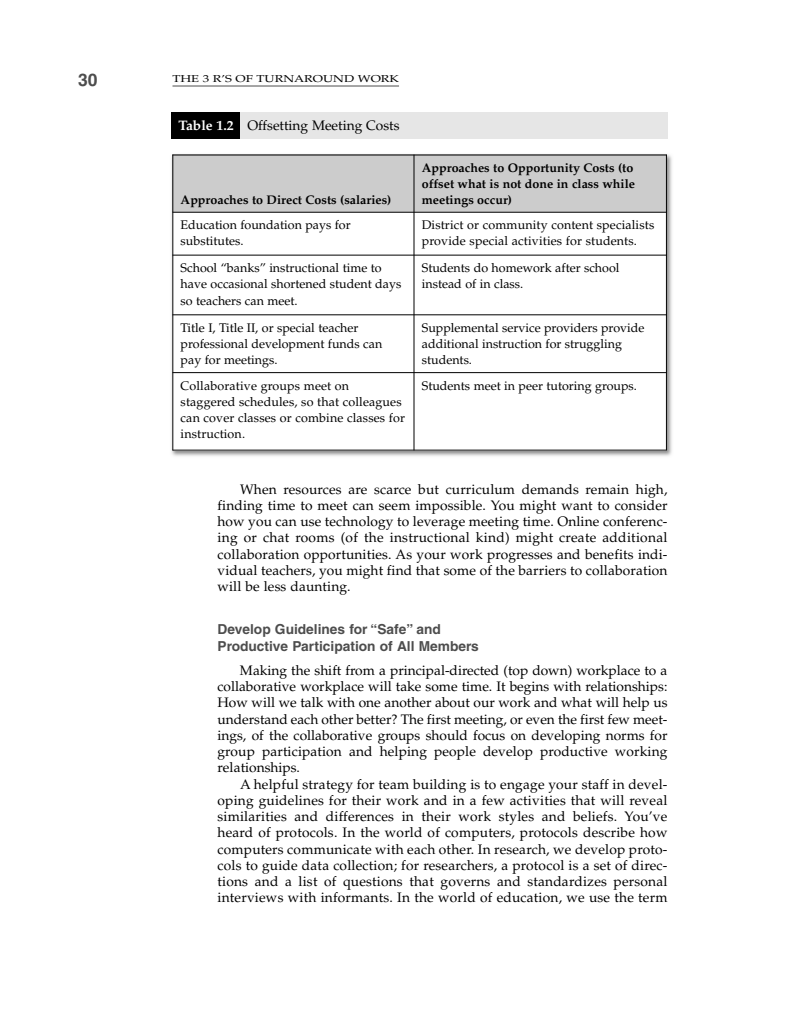
<style>
.page{position:relative;width:810px;height:1035px;background:#fff}
.page>*{position:absolute;margin:0;border:0;box-sizing:border-box;transform-origin:0 0}
.t1{font:700 17.5px "Helvetica";color:#4d4d4d}
.t2{font:13.75px/16.2px "Palatino";letter-spacing:.01em;color:#000;text-align:justify}
.t3{font:700 13.75px/17.5px "Helvetica";color:#4d4d4d}
.t4{font:12.5px/16.2px "Palatino";color:#000}
.t5{font:700 12.5px/16.2px "Palatino";color:#000}
.t6{font:10px "Palatino";color:#000;scale:1.3 1}
.s1{font-weight:700;color:#fff}
</style>
<div class="page">
<hr style="left:172px;top:86px;width:227px;height:1px;background:#4d4d4d">
<div style="left:240px;top:112px;width:428px;height:27px;background:#e6e6e6"></div>
<div style="left:171px;top:112px;width:69px;height:27px;background:#000"></div>
<img style="left:171px;top:154px;width:501px;height:302px">
<div style="left:172px;top:155px;width:242px;height:57px;background:#ccc"></div>
<div style="left:414px;top:155px;width:253px;height:57px;background:#ccc"></div>
<div style="left:172px;top:212px;width:242px;height:43px;background:#fff"></div>
<div style="left:414px;top:212px;width:253px;height:43px;background:#fff"></div>
<div style="left:172px;top:255px;width:242px;height:60px;background:#fff"></div>
<div style="left:414px;top:255px;width:253px;height:60px;background:#fff"></div>
<div style="left:172px;top:315px;width:242px;height:58px;background:#fff"></div>
<div style="left:414px;top:315px;width:253px;height:58px;background:#fff"></div>
<div style="left:172px;top:373px;width:242px;height:77px;background:#fff"></div>
<div style="left:414px;top:373px;width:253px;height:77px;background:#fff"></div>
<hr style="left:172px;top:155px;width:1px;height:295px;background:#000">
<hr style="left:414px;top:155px;width:1px;height:295px;background:#000">
<hr style="left:666px;top:155px;width:1px;height:295px;background:#000">
<hr style="left:172px;top:155px;width:495px;height:1px;background:#000">
<hr style="left:172px;top:212px;width:495px;height:1px;background:#000">
<hr style="left:172px;top:255px;width:495px;height:1px;background:#000">
<hr style="left:172px;top:314px;width:495px;height:1px;background:#000">
<hr style="left:172px;top:372px;width:495px;height:1px;background:#000">
<hr style="left:172px;top:450px;width:495px;height:1px;background:#000">
<p class="t1" style="left:78px;top:74px;width:21px">30</p>
<p class="t6" style="left:172px;top:75px;width:176px">THE 3 R’S OF TURNAROUND WORK</p>
<p class="t2" style="left:178px;top:119px;width:223px"><span class="s1">Table 1.2</span> Offsetting Meeting Costs</p>
<p class="t5" style="left:181px;top:193px;width:212px">Approaches to Direct Costs (salaries)</p>
<p class="t5" style="left:422px;top:161px;width:215px">Approaches to Opportunity Costs (to offset what is not done in class while meetings occur)</p>
<p class="t4" style="left:181px;top:218px;width:172px">Education foundation pays for substitutes.</p>
<p class="t4" style="left:422px;top:218px;width:234px">District or community content specialists provide special activities for students.</p>
<p class="t4" style="left:181px;top:261px;width:222px">School “banks” instructional time to have occasional shortened student days so teachers can meet.</p>
<p class="t4" style="left:422px;top:261px;width:199px">Students do homework after school instead of in class.</p>
<p class="t4" style="left:181px;top:321px;width:203px">Title I, Title II, or special teacher professional development funds can pay for meetings.</p>
<p class="t4" style="left:422px;top:321px;width:224px">Supplemental service providers provide additional instruction for struggling students.</p>
<p class="t4" style="left:181px;top:379px;width:226px">Collaborative groups meet on staggered schedules, so that colleagues can cover classes or combine classes for instruction.</p>
<p class="t4" style="left:422px;top:379px;width:217px">Students meet in peer tutoring groups.</p>
<p class="t2" style="left:217px;top:483px;width:452px;text-indent:23px">When resources are scarce but curriculum demands remain high, finding time to meet can seem impossible. You might want to consider how you can use technology to leverage meeting time. Online conferenc&shy;ing or chat rooms (of the instructional kind) might create additional collaboration opportunities. As your work progresses and benefits indi&shy;vidual teachers, you might find that some of the barriers to collaboration will be less daunting.</p>
<p class="t3" style="left:217px;top:621px;width:263px">Develop Guidelines for “Safe” and<br>Productive Participation of All Members</p>
<p class="t2" style="left:240px;top:664px;width:429px">Making the shift from a principal-directed (top down) workplace to a</p>
<p class="t2" style="left:217px;top:680px;width:452px">collaborative workplace will take some time. It begins with relationships:</p>
<p class="t2" style="left:217px;top:696px;width:452px">How will we talk with one another about our work and what will help us</p>
<p class="t2" style="left:217px;top:713px;width:452px">understand each other better? The first meeting, or even the first few meet-</p>
<p class="t2" style="left:217px;top:729px;width:452px">ings, of the collaborative groups should focus on developing norms for</p>
<p class="t2" style="left:217px;top:745px;width:452px">group participation and helping people develop productive working</p>
<p class="t2" style="left:218px;top:761px;width:84px">relationships.</p>
<p class="t2" style="left:240px;top:778px;width:429px">A helpful strategy for team building is to engage your staff in devel-</p>
<p class="t2" style="left:218px;top:794px;width:452px">oping guidelines for their work and in a few activities that will reveal</p>
<p class="t2" style="left:218px;top:810px;width:452px">similarities and differences in their work styles and beliefs. You’ve</p>
<p class="t2" style="left:218px;top:826px;width:452px">heard of protocols. In the world of computers, protocols describe how</p>
<p class="t2" style="left:218px;top:843px;width:452px">computers communicate with each other. In research, we develop proto-</p>
<p class="t2" style="left:217px;top:859px;width:452px">cols to guide data collection; for researchers, a protocol is a set of direc-</p>
<p class="t2" style="left:217px;top:875px;width:452px">tions and a list of questions that governs and standardizes personal</p>
<p class="t2" style="left:217px;top:891px;width:452px">interviews with informants. In the world of education, we use the term</p>
</div>
